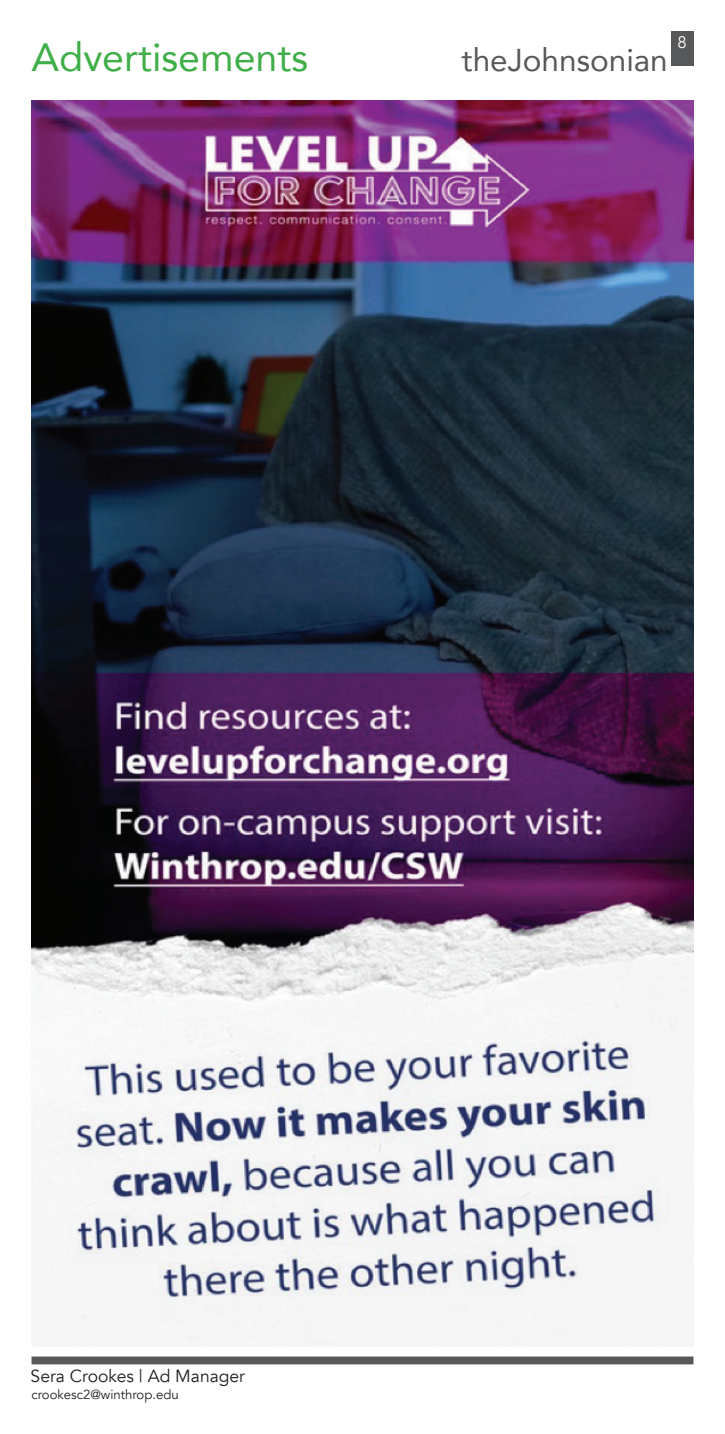
<style>
.page{position:relative;width:725px;height:1434px;background:#fff}
.page>*{position:absolute;margin:0;border:0;box-sizing:border-box;transform-origin:0 0}
.t1{font:39.38px "Avenir";color:#40ae49}
.t2{font:31.5px "Avenir";color:#57585a}
.t3{font:17.5px "Avenir";color:#231f20}
.t4{font:16.62px "Avenir";color:#fff}
.t5{font:13.12px "Avenir";color:#231f20}
</style>
<div class="page">
<div style="left:670px;top:32px;width:23px;height:34px;background:#57585a"></div>
<div style="left:32px;top:1356px;width:661px;height:8px;background:#57585a"></div>
<img style="left:32px;top:100px;width:661px;height:1245px">
<h1 class="t1" style="left:32px;top:26px;width:278px">Advertisements</h1>
<h2 class="t2" style="left:461px;top:35px;width:208px">theJohnsonian</h2>
<p class="t4" style="left:677px;top:32px;width:11px">8</p>
<h3 class="t3" style="left:31px;top:1365px;width:216px">Sera Crookes | Ad Manager</h3>
<p class="t5" style="left:32px;top:1385px;width:149px">crookesc2@winthrop.edu</p>
</div>
